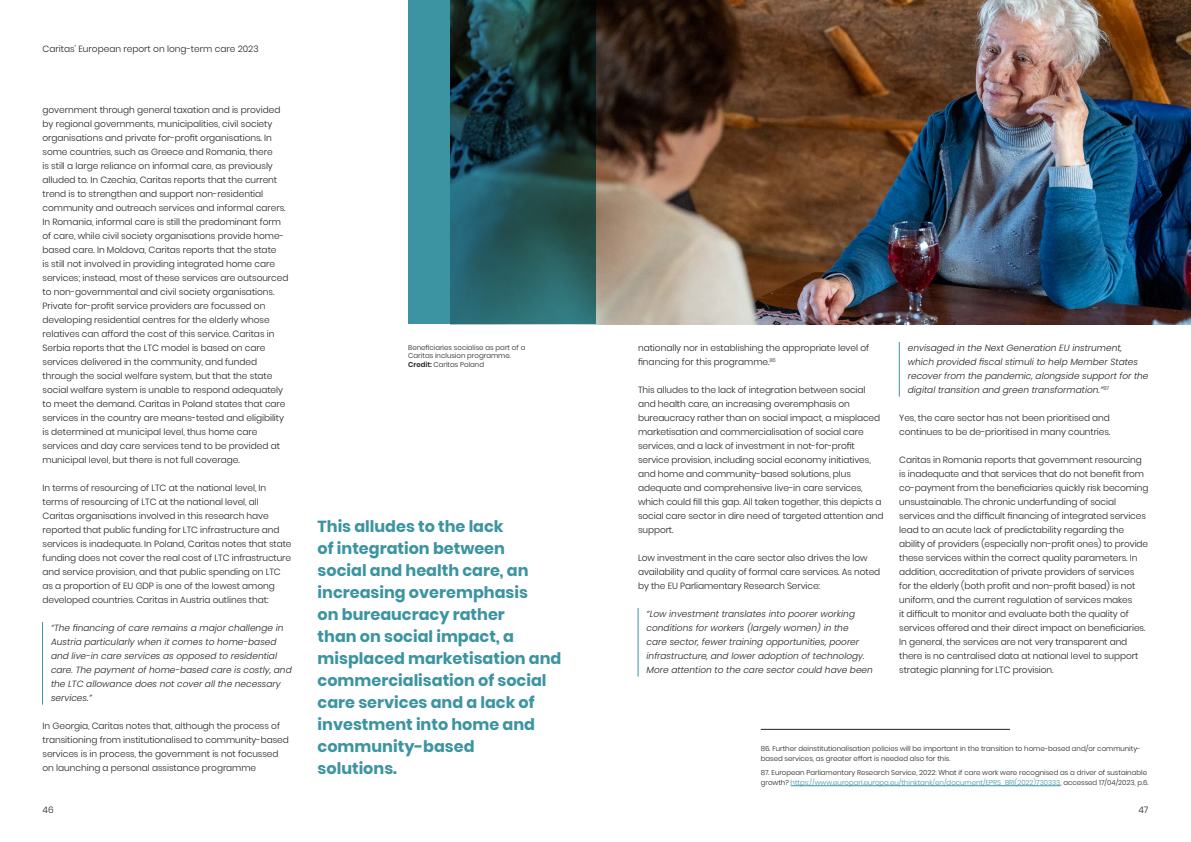
<style>
.page{position:relative;width:1191px;height:842px;background:#fff}
.page>*{position:absolute;margin:0;border:0;box-sizing:border-box;transform-origin:0 0}
.guides_body_main{font:700 16px/22px "Poppins";color:#3c94a2}
.Annual_Report_Body{font:300 9px/14px "Poppins";letter-spacing:-.01em;color:#231f20}
._23_subhead{font:300 9px/14px "Poppins";letter-spacing:-.005em;color:#231f20}
.Annual_Report_Body_Q{font:italic 300 9px/14px "Poppins";color:#231f20}
.t1{font:300 7px/10px "Poppins";color:#231f20}
.s1{font-weight:600}
.s2{color:#3c94a2}
</style>
<div class="page">
<hr style="left:42px;top:622px;width:1px;height:83px;background:#3c94a2">
<div style="left:408px;top:0;width:187px;height:324px;background:#3c94a2"></div>
<hr style="left:790px;top:785px;width:270px;height:1px;background:#3c94a2">
<hr style="left:760px;top:729px;width:250px;height:1px;background:#231f20">
<hr style="left:638px;top:608px;width:1px;height:69px;background:#3c94a2">
<hr style="left:899px;top:342px;width:1px;height:55px;background:#3c94a2">
<img style="left:450px;top:0;width:741px;height:324px">
<p class="_23_subhead" style="left:42px;top:42px;width:218px">Caritas’ European report on long-term care 2023</p>
<p class="_23_subhead" style="left:43px;top:103px;width:247px">government through general taxation and is provided by regional governments, municipalities, civil society organisations and private for-profit organisations. In some countries, such as Greece and Romania, there<br>is still a large reliance on informal care, as previously alluded to. In Czechia, Caritas reports that the current trend is to strengthen and support non-residential community and outreach services and informal carers.<br>In Romania, informal care is still the predominant form of care, while civil society organisations provide home&shy;based care. In Moldova, Caritas reports that the state<br>is still not involved in providing integrated home care services; instead, most of these services are outsourced to non-governmental and civil society organisations.<br>Private for-profit service providers are focussed on developing residential centres for the elderly whose relatives can afford the cost of this service. Caritas in Serbia reports that the LTC model is based on care services delivered in the community, and funded through the social welfare system, but that the state social welfare system is unable to respond adequately to meet the demand. Caritas in Poland states that care services in the country are means-tested and eligibility is determined at municipal level, thus home care services and day care services tend to be provided at municipal level, but there is not full coverage.</p>
<p class="Annual_Report_Body" style="left:43px;top:481px;width:250px">In terms of resourcing of LTC at the national level, In terms of resourcing of LTC at the national level, all Caritas organisations involved in this research have reported that public funding for LTC infrastructure and services is inadequate. In Poland, Caritas notes that state funding does not cover the real cost of LTC infrastructure and service provision, and that public spending on LTC as a proportion of EU GDP is one of the lowest among developed countries. Caritas in Austria outlines that:</p>
<p class="Annual_Report_Body_Q" style="left:51px;top:621px;width:242px">“The financing of care remains a major challenge in Austria particularly when it comes to home-based and live-in care services as opposed to residential care. The payment of home-based care is costly, and the LTC allowance does not cover all the necessary services.”</p>
<p class="Annual_Report_Body" style="left:43px;top:719px;width:248px">In Georgia, Caritas notes that, although the process of transitioning from institutionalised to community-based services is in process, the government is not focussed on launching a personal assistance programme</p>
<p class="t1" style="left:408px;top:343px;width:119px;line-height:8.4px">Beneficiaries socialise as part of a<br>Caritas inclusion programme.</p>
<p class="t1" style="left:408px;top:359px;width:77px"><span class="s1">Credit:</span> Caritas Poland</p>
<p class="guides_body_main" style="left:317px;top:515px;width:245px">This alludes to the lack<br>of integration between<br>social and health care, an increasing overemphasis<br>on bureaucracy rather<br>than on social impact, a misplaced marketisation and commercialisation of social care services and a lack of investment into home and community-based<br>solutions.</p>
<p class="Annual_Report_Body" style="left:638px;top:341px;width:233px">nationally nor in establishing the appropriate level of financing for this programme.<sup>86</sup></p>
<p class="Annual_Report_Body" style="left:638px;top:383px;width:247px">This alludes to the lack of integration between social and health care, an increasing overemphasis on bureaucracy rather than on social impact, a misplaced marketisation and commercialisation of social care services, and a lack of investment in not-for-profit service provision, including social economy initiatives, and home and community-based solutions, plus adequate and comprehensive live-in care services, which could fill this gap. All taken together, this depicts a social care sector in dire need of targeted attention and support.</p>
<p class="Annual_Report_Body" style="left:638px;top:551px;width:244px">Low investment in the care sector also drives the low availability and quality of formal care services. As noted by the EU Parliamentary Research Service:</p>
<p class="Annual_Report_Body_Q" style="left:646px;top:607px;width:228px">“Low investment translates into poorer working conditions for workers (largely women) in the<br>care sector, fewer training opportunities, poorer infrastructure, and lower adoption of technology.<br>More attention to the care sector could have been</p>
<p class="Annual_Report_Body_Q" style="left:907px;top:341px;width:242px">envisaged in the Next Generation EU instrument, which provided fiscal stimuli to help Member States recover from the pandemic, alongside support for the digital transition and green transformation.”<sup>87</sup></p>
<p class="Annual_Report_Body" style="left:899px;top:411px;width:212px">Yes, the care sector has not been prioritised and continues to be de-prioritised in many countries.</p>
<p class="Annual_Report_Body" style="left:899px;top:453px;width:251px">Caritas in Romania reports that government resourcing is inadequate and that services that do not benefit from co-payment from the beneficiaries quickly risk becoming unsustainable. The chronic underfunding of social services and the difficult financing of integrated services lead to an acute lack of predictability regarding the ability of providers (especially non-profit ones) to provide these services within the correct quality parameters. In addition, accreditation of private providers of services<br>for the elderly (both profit and non-profit based) is not uniform, and the current regulation of services makes<br>it difficult to monitor and evaluate both the quality of services offered and their direct impact on beneficiaries.<br>In general, the services are not very transparent and there is no centralised data at national level to support strategic planning for LTC provision.</p>
<p class="t1" style="left:760px;top:743px;width:381px">86. Further deinstitutionalisation policies will be important in the transition to home-based and/or community&shy;based services, as greater effort is needed also for this.</p>
<p class="t1" style="left:760px;top:768px;width:389px">87. European Parliamentary Research Service, 2022: What if care work were recognised as a driver of sustainable growth? <span class="s2">https://www.europarl.europa.eu/thinktank/en/document/EPRS_BRI(2022)730333</span>, accessed 17/04/2023, p.6.</p>
<p class="_23_subhead" style="left:43px;top:803px;width:13px">46</p>
<p class="_23_subhead" style="left:1138px;top:803px;width:12px">47</p>
</div>
